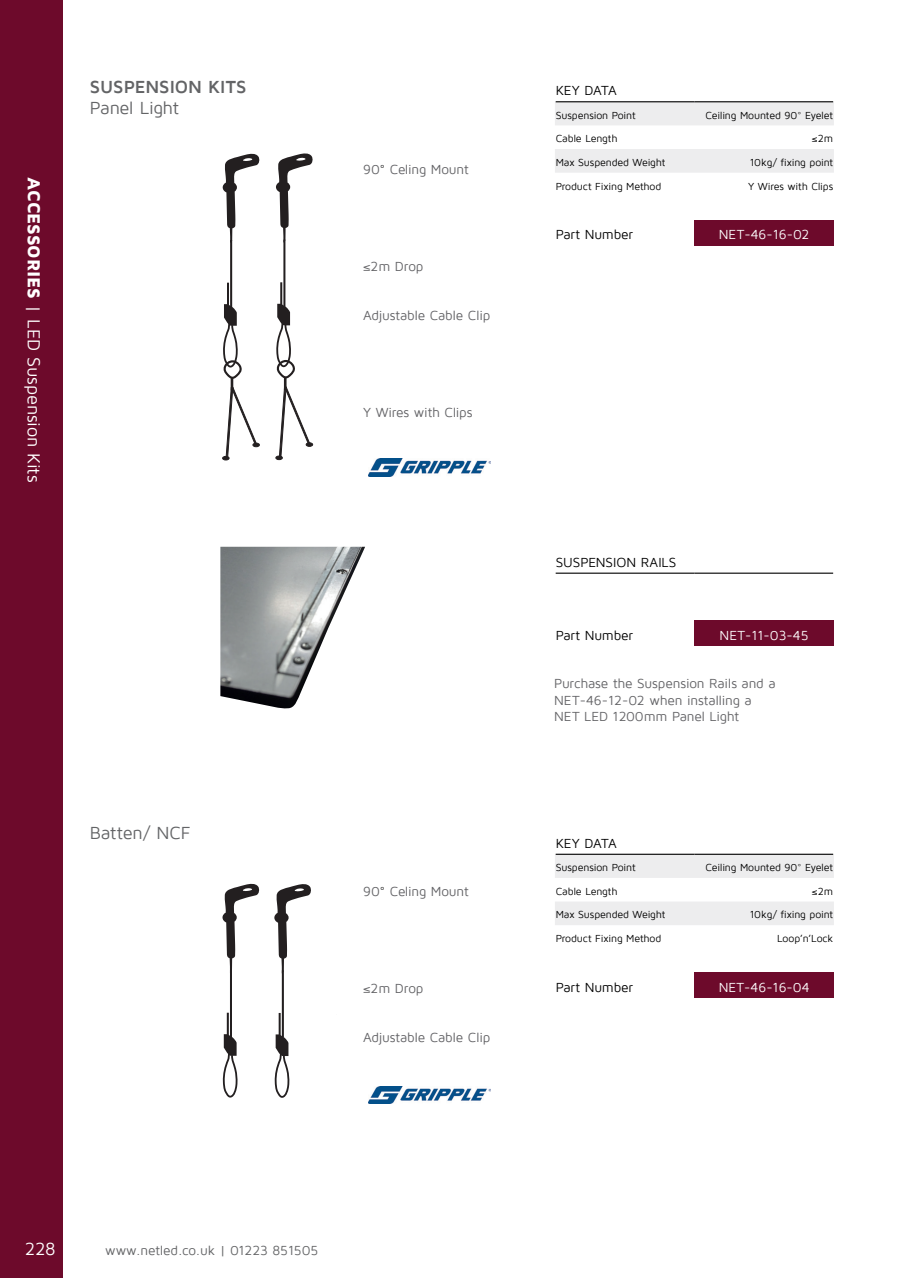
<style>
.page{position:relative;width:908px;height:1278px;background:#fff}
.page>*{position:absolute;margin:0;border:0;box-sizing:border-box;transform-origin:0 0}
.t1{font:18px "Maven Pro";letter-spacing:-.015em;color:#fff}
.t2{font:700 18px/21.6px "Maven Pro";letter-spacing:-.005em;color:#636466}
.t3{font:18px "Maven Pro";letter-spacing:-.01em;color:#636466}
.t4{font:13.5px/16.2px "Maven Pro";letter-spacing:-.015em;color:#636366}
.t5{font:13.5px "Maven Pro";letter-spacing:-.015em;color:#000}
.t6{font:13.5px "Maven Pro";color:#fff}
.t7{font:13.5px "Maven Pro";letter-spacing:-.015em;color:#636466}
.t8{font:10.5px "Maven Pro";letter-spacing:-.015em;color:#000}
.s1{font-weight:900}
.s2{font-weight:400}
.s3{color:#000}
</style>
<div class="page">
<div style="left:0;top:0;width:63px;height:1278px;background:#6d0a2b"></div>
<svg style="left:555px;top:102px;width:279px;height:71px"></svg>
<div style="left:694px;top:220px;width:140px;height:26px;background:#6d0a2b"></div>
<hr style="left:555px;top:101px;width:139px;height:1px;background:#000">
<hr style="left:694px;top:101px;width:139px;height:1px;background:#000">
<svg style="left:555px;top:854px;width:279px;height:71px"></svg>
<div style="left:694px;top:972px;width:140px;height:26px;background:#6d0a2b"></div>
<hr style="left:555px;top:853px;width:139px;height:2px;background:#000">
<hr style="left:694px;top:853px;width:139px;height:2px;background:#000">
<div style="left:230px;top:970px;width:2px;height:67px;border:1px solid #231f20"></div>
<svg style="left:223px;top:1013px;width:15px;height:85px"></svg>
<svg style="left:222px;top:883px;width:38px;height:90px"></svg>
<div style="left:282px;top:970px;width:2px;height:67px;border:1px solid #231f20"></div>
<svg style="left:275px;top:1013px;width:15px;height:85px"></svg>
<svg style="left:274px;top:884px;width:37px;height:89px"></svg>
<div style="left:230px;top:240px;width:2px;height:67px;border:1px solid #231f20"></div>
<svg style="left:223px;top:153px;width:37px;height:90px"></svg>
<svg style="left:222px;top:283px;width:38px;height:177px"></svg>
<div style="left:283px;top:240px;width:2px;height:67px;border:1px solid #231f20"></div>
<svg style="left:276px;top:153px;width:37px;height:90px"></svg>
<svg style="left:275px;top:283px;width:38px;height:177px"></svg>
<img style="left:368px;top:458px;width:122px;height:18px">
<img style="left:368px;top:1086px;width:122px;height:17px">
<div style="left:694px;top:620px;width:140px;height:26px;background:#6d0a2b"></div>
<hr style="left:555px;top:572px;width:139px;height:2px;background:#000">
<hr style="left:694px;top:572px;width:139px;height:2px;background:#000">
<img style="left:220px;top:547px;width:145px;height:162px">
<p class="t1" style="left:43px;top:177px;width:306px;rotate:90deg"><span class="s1">ACCESSORIES</span> | LED Suspension Kits</p>
<p class="t2" style="left:90px;top:76px;width:158px">SUSPENSION KITS<br><span class="s2">Panel Light</span></p>
<p class="t3" style="left:90px;top:823px;width:102px">Batten/ NCF</p>
<p class="t4" style="left:363px;top:161px;width:107px">90<span class="s3">°</span> Celing Mount</p>
<p class="t4" style="left:363px;top:258px;width:62px">≤2m Drop</p>
<p class="t4" style="left:363px;top:307px;width:129px">Adjustable Cable Clip</p>
<p class="t4" style="left:363px;top:404px;width:111px">Y Wires with Clips</p>
<p class="t4" style="left:363px;top:883px;width:107px">90<span class="s3">°</span> Celing Mount</p>
<p class="t4" style="left:363px;top:980px;width:62px">≤2m Drop</p>
<p class="t4" style="left:363px;top:1029px;width:129px">Adjustable Cable Clip</p>
<p class="t5" style="left:555px;top:84px;width:63px">KEY DATA</p>
<p class="t8" style="left:555px;top:110px;width:81px">Suspension Point</p>
<p class="t8" style="left:705px;top:110px;width:129px">Ceiling Mounted 90° Eyelet</p>
<p class="t8" style="left:555px;top:133px;width:63px">Cable Length</p>
<p class="t8" style="left:812px;top:133px;width:23px">≤2m</p>
<p class="t8" style="left:555px;top:157px;width:111px">Max Suspended Weight</p>
<p class="t8" style="left:749px;top:157px;width:85px">10kg/ fixing point</p>
<p class="t8" style="left:555px;top:180px;width:107px">Product Fixing Method</p>
<p class="t8" style="left:748px;top:180px;width:87px">Y Wires with Clips</p>
<p class="t5" style="left:555px;top:228px;width:79px">Part Number</p>
<p class="t6" style="left:719px;top:228px;width:92px">NET-46-16-02</p>
<p class="t5" style="left:555px;top:555px;width:122px">SUSPENSION RAILS</p>
<p class="t5" style="left:555px;top:628px;width:79px">Part Number</p>
<p class="t6" style="left:719px;top:628px;width:91px">NET-11-03-45</p>
<p class="t4" style="left:554px;top:676px;width:223px">Purchase the Suspension Rails and a<br>NET-46-12-02 when installing a<br>NET LED 1200mm Panel Light</p>
<p class="t5" style="left:555px;top:836px;width:63px">KEY DATA</p>
<p class="t8" style="left:555px;top:862px;width:81px">Suspension Point</p>
<p class="t8" style="left:705px;top:862px;width:129px">Ceiling Mounted 90° Eyelet</p>
<p class="t8" style="left:555px;top:885px;width:63px">Cable Length</p>
<p class="t8" style="left:812px;top:885px;width:23px">≤2m</p>
<p class="t8" style="left:555px;top:909px;width:111px">Max Suspended Weight</p>
<p class="t8" style="left:749px;top:909px;width:85px">10kg/ fixing point</p>
<p class="t8" style="left:555px;top:933px;width:107px">Product Fixing Method</p>
<p class="t8" style="left:777px;top:933px;width:57px">Loop’n’Lock</p>
<p class="t5" style="left:555px;top:980px;width:79px">Part Number</p>
<p class="t6" style="left:718px;top:980px;width:92px">NET-46-16-04</p>
<p class="t1" style="left:25px;top:1239px;width:32px">228</p>
<p class="t7" style="left:105px;top:1243px;width:215px">www.netled.co.uk | 01223 851505</p>
</div>
